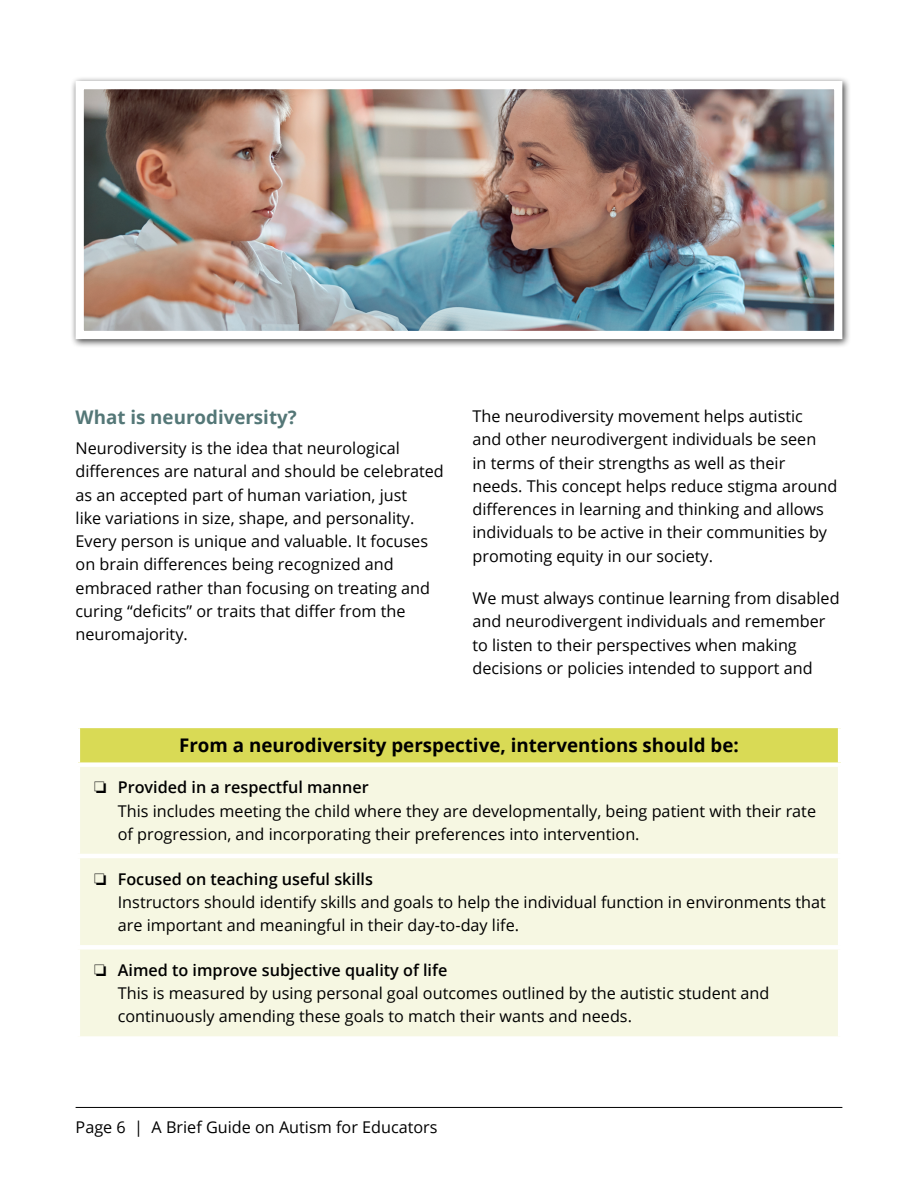
<style>
.page{position:relative;width:918px;height:1188px;background:#fff}
.page>*{position:absolute;margin:0;border:0;box-sizing:border-box;transform-origin:0 0}
.t1{font:700 18.75px "Open Sans";color:#000}
.t2{font:700 18.75px "Open Sans";color:#547777}
.Copy{font:16.2px/23.2px "Open Sans";color:#000}
.s1{font-weight:600}
</style>
<div class="page">
<hr style="left:76px;top:1107px;width:766px;height:1px;background:#000">
<div style="left:70px;top:77px;width:781px;height:272px;background:#000;opacity:.75"></div>
<img style="left:85px;top:90px;width:748px;height:240px">
<div style="left:76px;top:81px;width:766px;height:258px;border:8px solid #fff"></div>
<div style="left:78px;top:726px;width:762px;height:39px;background:#d9da55"></div>
<div style="left:80px;top:767px;width:758px;height:269px;background:#f6f7e2"></div>
<hr style="left:76px;top:724px;width:766px;height:4px;background:#fff">
<hr style="left:76px;top:728px;width:4px;height:34px;background:#fff">
<hr style="left:838px;top:728px;width:4px;height:34px;background:#fff">
<div style="left:76px;top:762px;width:766px;height:5px;background:#fff"></div>
<hr style="left:76px;top:854px;width:766px;height:4px;background:#fff">
<div style="left:76px;top:945px;width:766px;height:5px;background:#fff"></div>
<h2 class="t2" style="left:76px;top:404px;width:223px">What is neurodiversity?</h2>
<p class="Copy" style="left:76px;top:436px;width:370px">Neurodiversity is the idea that neurological differences are natural and should be celebrated as an accepted part of human variation, just<br>like variations in size, shape, and personality.<br>Every person is unique and valuable. It focuses on brain differences being recognized and embraced rather than focusing on treating and curing “deficits” or traits that differ from the neuromajority.</p>
<p class="Copy" style="left:472px;top:404px;width:366px">The neurodiversity movement helps autistic<br>and other neurodivergent individuals be seen<br>in terms of their strengths as well as their needs. This concept helps reduce stigma around differences in learning and thinking and allows individuals to be active in their communities by promoting equity in our society.</p>
<p class="Copy" style="left:472px;top:586px;width:369px">We must always continue learning from disabled and neurodivergent individuals and remember to listen to their perspectives when making decisions or policies intended to support and</p>
<h2 class="t1" style="left:179px;top:732px;width:561px">From a neurodiversity perspective, interventions should be:</h2>
<p class="Copy" style="left:118px;top:775px;width:700px;text-indent:-24px">❏ <span class="s1">Provided in a respectful manner<br></span>This includes meeting the child where they are developmentally, being patient with their rate of progression, and incorporating their preferences into intervention.</p>
<p class="Copy" style="left:118px;top:867px;width:710px;text-indent:-24px">❏ <span class="s1">Focused on teaching useful skills<br></span>Instructors should identify skills and goals to help the individual function in environments that are important and meaningful in their day-to-day life.</p>
<p class="Copy" style="left:118px;top:958px;width:653px;text-indent:-24px">❏ <span class="s1">Aimed to improve subjective quality of life<br></span>This is measured by using personal goal outcomes outlined by the autistic student and continuously amending these goals to match their wants and needs.</p>
<p class="Copy" style="left:76px;top:1115px;width:364px">Page 6 | A Brief Guide on Autism for Educators</p>
</div>
